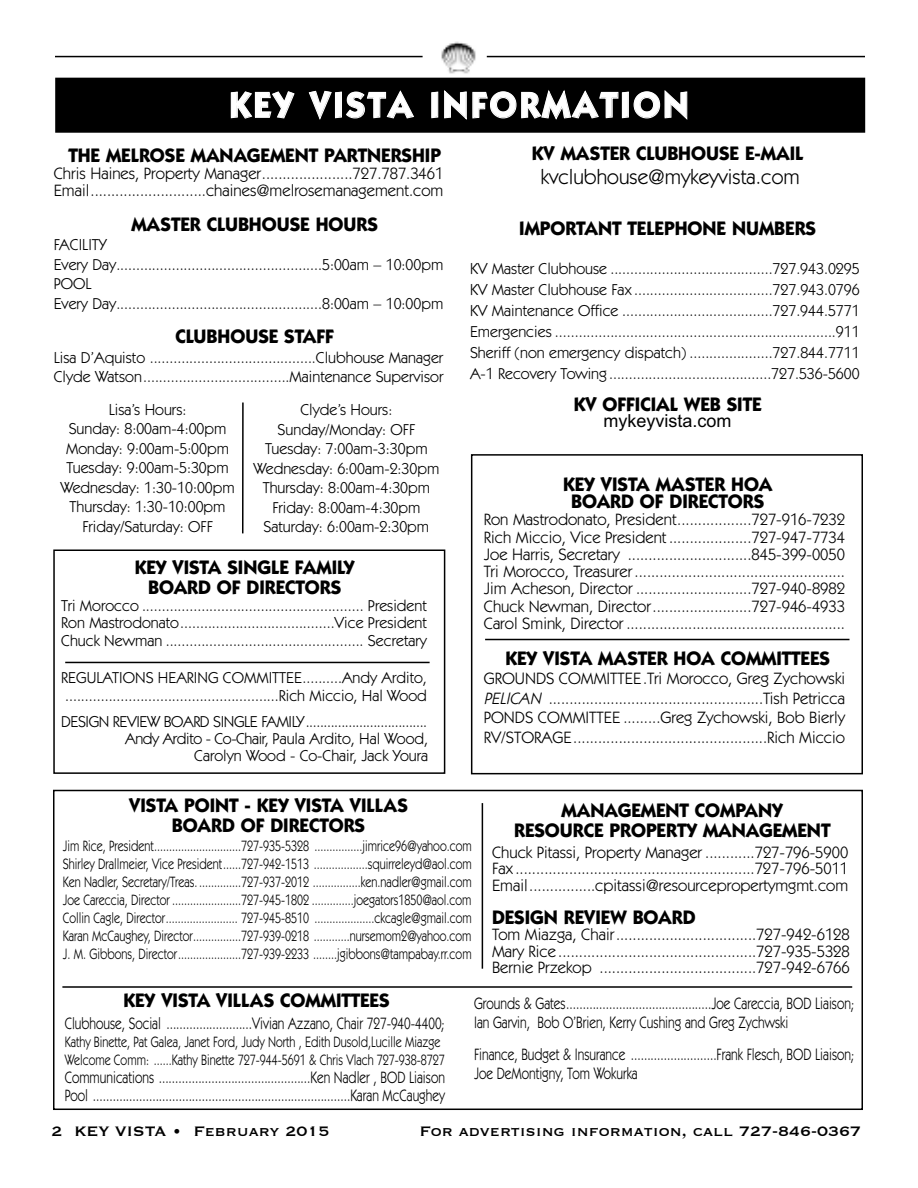
<style>
.page{position:relative;width:918px;height:1188px;background:#fff}
.page>*{position:absolute;margin:0;border:0;box-sizing:border-box;transform-origin:0 0}
.t1{font:700 36px "Kabel IT Cby BT";letter-spacing:.085em;color:#fff}
.t2{font:21px "Itc Kabel";color:#000}
.t3{font:700 19.5px/19.5px "Kabel IT Cby BT";color:#000;text-align:center}
.t4{font:18px "Copperplate";color:#000}
.t5{font:18px "Arial";color:#000}
.t6{font:16.5px/17.2px "Itc Kabel";color:#000;text-align:justify}
.t7{font:16.5px/19.5px "Itc Kabel";color:#000;scale:.8 1}
.t8{font:15.9px/19.5px "Itc Kabel";color:#000}
.t9{font:15.9px/17.2px "Itc Kabel";letter-spacing:-.025em;color:#000;text-align:right}
.t10{font:15px/18px "Itc Kabel";color:#000;text-align:justify;scale:.8 1}
.s1{font-style:italic}
</style>
<div class="page">
<div style="left:60px;top:82px;width:801px;height:46px;background:#000"></div>
<div style="left:55px;top:78px;width:810px;height:55px;border:4px solid #000"></div>
<svg style="left:230px;top:91px;width:65px;height:28px"></svg>
<svg style="left:308px;top:90px;width:106px;height:30px"></svg>
<svg style="left:431px;top:90px;width:257px;height:30px"></svg>
<div style="left:53px;top:549px;width:392px;height:225px;border:2px solid #000"></div>
<div style="left:53px;top:790px;width:810px;height:320px;border:2px solid #000"></div>
<div style="left:471px;top:454px;width:392px;height:320px;border:2px solid #000"></div>
<hr style="left:65px;top:662px;width:365px;height:1px;background:#000">
<hr style="left:485px;top:639px;width:364px;height:1px;background:#000">
<hr style="left:482px;top:803px;width:1px;height:166px;background:#000">
<hr style="left:242px;top:403px;width:2px;height:130px;background:#000">
<hr style="left:62px;top:986px;width:790px;height:2px;background:#000">
<hr style="left:55px;top:56px;width:368px;height:1px;background:#000">
<hr style="left:487px;top:56px;width:378px;height:1px;background:#000">
<img style="left:441px;top:41px;width:35px;height:33px">
<h1 class="t1" style="left:229px;top:92px;width:461px">KEY VISTA INFORMATION</h1>
<p class="t3" style="left:532px;top:145px;width:273px">KV MASTER CLUBHOUSE E-MAIL</p>
<h2 class="t2" style="left:541px;top:169px;width:260px">kvclubhouse@mykeyvista.com</h2>
<p class="t3" style="left:519px;top:221px;width:298px">IMPORTANT TELEPHONE NUMBERS</p>
<p class="t8" style="left:470px;top:259px;width:391px;line-height:21px;text-align:justify">KV Master Clubhouse .........................................727.943.0295<br>KV Master Clubhouse Fax ...................................727.943.0796<br>KV Maintenance Office ......................................727.944.5771<br>Emergencies .......................................................................911<br>Sheriff (non emergency dispatch) .....................727.844.7711<br>A-1 Recovery Towing.........................................727.536-5600</p>
<p class="t3" style="left:574px;top:396px;width:189px">KV OFFICIAL WEB SITE</p>
<p class="t5" style="left:604px;top:411px;width:130px">mykeyvista.com</p>
<p class="t3" style="left:68px;top:147px;width:374px">THE MELROSE MANAGEMENT PARTNERSHIP</p>
<p class="t6" style="left:54px;top:166px;width:391px">Chris Haines, Property Manager......................727.787.3461<br>Email............................chaines@melrosemanagement.com</p>
<p class="t3" style="left:131px;top:216px;width:248px">MASTER CLUBHOUSE HOURS</p>
<p class="t8" style="left:54px;top:236px;width:391px">FACILITY<br>Every Day....................................................5:00am – 10:00pm POOL<br>Every Day....................................................8:00am – 10:00pm</p>
<p class="t3" style="left:175px;top:328px;width:160px">CLUBHOUSE STAFF</p>
<p class="t8" style="left:54px;top:349px;width:391px">Lisa D’Aquisto ..........................................Clubhouse Manager<br>Clyde Watson.....................................Maintenance Supervisor</p>
<p class="t8" style="left:60px;top:401px;width:176px;text-align:center">Lisa’s Hours:<br>Sunday: 8:00am-4:00pm<br>Monday: 9:00am-5:00pm<br>Tuesday: 9:00am-5:30pm<br>Wednesday: 1:30-10:00pm<br>Thursday: 1:30-10:00pm<br>Friday/Saturday: OFF</p>
<p class="t8" style="left:253px;top:401px;width:187px;text-align:center">Clyde’s Hours:<br>Sunday/Monday: OFF<br>Tuesday: 7:00am-3:30pm<br>Wednesday: 6:00am-2:30pm<br>Thursday: 8:00am-4:30pm<br>Friday: 8:00am-4:30pm<br>Saturday: 6:00am-2:30pm</p>
<p class="t3" style="left:563px;top:477px;width:211px;line-height:17.2px">KEY VISTA MASTER HOA<br>BOARD OF DIRECTORS</p>
<p class="t6" style="left:484px;top:512px;width:363px">Ron Mastrodonato, President..................727-916-7232<br>Rich Miccio, Vice President ....................727-947-7734<br>Joe Harris, Secretary ..............................845-399-0050<br>Tri Morocco, Treasurer ...................................................<br>Jim Acheson, Director ............................727-940-8982<br>Chuck Newman, Director........................727-946-4933<br>Carol Smink, Director .....................................................</p>
<p class="t3" style="left:505px;top:650px;width:326px">KEY VISTA MASTER HOA COMMITTEES</p>
<p class="t6" style="left:484px;top:670px;width:363px;line-height:19.5px">GROUNDS COMMITTEE.Tri Morocco, Greg Zychowski <span class="s1">PELICAN</span> ....................................................Tish Petricca PONDS COMMITTEE .........Greg Zychowski, Bob Bierly RV/STORAGE...............................................Rich Miccio</p>
<p class="t3" style="left:135px;top:560px;width:221px">KEY VISTA SINGLE FAMILY<br>BOARD OF DIRECTORS</p>
<p class="t8" style="left:61px;top:598px;width:367px;line-height:17.2px;text-align:justify">Tri Morocco ........................................................ President Ron Mastrodonato.......................................Vice President Chuck Newman .................................................. Secretary</p>
<p class="t8" style="left:61px;top:670px;width:367px;line-height:17.2px">REGULATIONS HEARING COMMITTEE..........Andy Ardito, ......................................................Rich Miccio, Hal Wood</p>
<p class="t9" style="left:61px;top:714px;width:368px">DESIGN REVIEW BOARD SINGLE FAMILY..................................<br>Andy Ardito - Co-Chair, Paula Ardito, Hal Wood,<br>Carolyn Wood - Co-Chair, Jack Youra</p>
<p class="t3" style="left:129px;top:798px;width:280px">VISTA POINT - KEY VISTA VILLAS<br>BOARD OF DIRECTORS</p>
<p class="t10" style="left:63px;top:838px;width:513px">Jim Rice, President.............................727-935-5328 ................jimrice96@yahoo.com Shirley Drallmeier, Vice President......727-942-1513 ..................squirreleyd@aol.com Ken Nadler, Secretary/Treas. ..............727-937-2012 ................ken.nadler@gmail.com Joe Careccia, Director .......................727-945-1802 ..............joegators1850@aol.com Collin Cagle, Director........................ 727-945-8510 ....................ckcagle@gmail.com Karan McCaughey, Director................727-939-0218 ............nursemom2@yahoo.com J. M. Gibbons, Director.....................727-939-2233 ........jgibbons@tampabay.rr.com</p>
<p class="t3" style="left:514px;top:803px;width:318px">MANAGEMENT COMPANY<br>RESOURCE PROPERTY MANAGEMENT</p>
<p class="t6" style="left:492px;top:845px;width:358px;line-height:16.5px">Chuck Pitassi, Property Manager ............727-796-5900<br>Fax ..........................................................727-796-5011<br>Email................cpitassi@resourcepropertymgmt.com</p>
<p class="t3" style="left:492px;top:909px;width:205px">DESIGN REVIEW BOARD</p>
<p class="t6" style="left:492px;top:928px;width:359px;line-height:16.5px">Tom Miazga, Chair..................................727-942-6128<br>Mary Rice ................................................727-935-5328<br>Bernie Przekop ......................................727-942-6766</p>
<p class="t3" style="left:124px;top:992px;width:268px">KEY VISTA VILLAS COMMITTEES</p>
<p class="t7" style="left:65px;top:1014px;width:477px">Clubhouse, Social ..........................Vivian Azzano, Chair 727-940-4400;</p>
<p class="t10" style="left:65px;top:1034px;width:477px">Kathy Binette, Pat Galea, Janet Ford, Judy North , Edith Dusold,Lucille Miazge<br>Welcome Comm: ......Kathy Binette 727-944-5691 &amp; Chris Vlach 727-938-8727</p>
<p class="t7" style="left:65px;top:1069px;width:477px;line-height:18px">Communications ..............................................Ken Nadler , BOD Liaison<br>Pool ..............................................................................Karan McCaughey</p>
<p class="t7" style="left:474px;top:995px;width:477px">Grounds &amp; Gates............................................Joe Careccia, BOD Liaison;<br>Ian Garvin, Bob O’Brien, Kerry Cushing and Greg Zychwski</p>
<p class="t7" style="left:474px;top:1046px;width:477px">Finance, Budget &amp; Insurance ..........................Frank Flesch, BOD Liaison;<br>Joe DeMontigny, Tom Wokurka</p>
<p class="t4" style="left:51px;top:1119px;width:280px">2 KEY VISTA • February 2015</p>
<p class="t4" style="left:420px;top:1119px;width:443px">For advertising information, call 727-846-0367</p>
</div>
